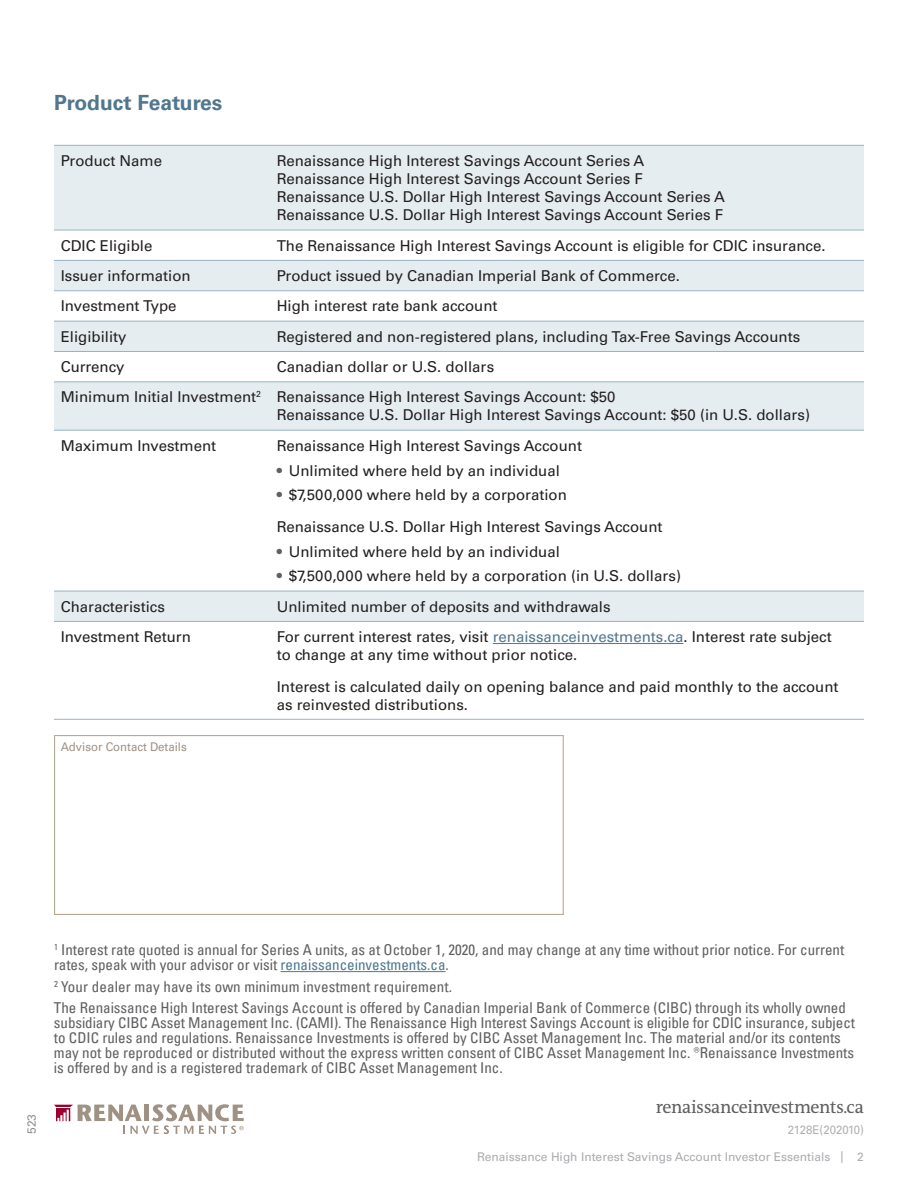
<style>
.page{position:relative;width:918px;height:1188px;background:#fff}
.page>*{position:absolute;margin:0;border:0;box-sizing:border-box;transform-origin:0 0}
.Subheader_H2{font:700 21px "Univers LT Pro 65";color:#50778e}
.URL{font:18px "The Antiqua Sun OT";letter-spacing:-.02em;color:#5f5f62}
.Body_P{font:15px/18px "Univers LT Pro 55 Roman";color:#231f20}
.Disclaimer_P{font:condensed 15px/15px "Univers LT Pro";color:#5f5f62}
.t1{font:12px "Univers LT Pro 55 Roman";color:#abacb0}
.Advisor_Contact_Deta{font:12px "Univers LT Pro 55 Roman";color:#9f9285;scale:.95 1}
.t2{font:12px "Univers LT Pro 55 Roman";color:#5f5f62;scale:.95 1}
.t3{font:12px "Univers LT Pro 55 Roman";color:#231f20}
.s1{color:#5f5f62}
.s2{color:#50778e}
</style>
<div class="page">
<svg style="left:54px;top:1104px;width:190px;height:30px"></svg>
<svg style="left:54px;top:146px;width:810px;height:475px"></svg>
<hr style="left:54px;top:145px;width:216px;height:1px;background:#9ab2c3">
<hr style="left:270px;top:145px;width:594px;height:1px;background:#9ab2c3">
<hr style="left:54px;top:719px;width:216px;height:1px;background:#9ab2c3">
<hr style="left:270px;top:719px;width:594px;height:1px;background:#9ab2c3">
<hr style="left:54px;top:621px;width:216px;height:1px;background:#9ab2c3">
<hr style="left:270px;top:621px;width:594px;height:1px;background:#9ab2c3">
<hr style="left:54px;top:591px;width:216px;height:1px;background:#9ab2c3">
<hr style="left:270px;top:591px;width:594px;height:1px;background:#9ab2c3">
<hr style="left:54px;top:430px;width:216px;height:1px;background:#9ab2c3">
<hr style="left:270px;top:430px;width:594px;height:1px;background:#9ab2c3">
<hr style="left:54px;top:381px;width:216px;height:1px;background:#9ab2c3">
<hr style="left:270px;top:381px;width:594px;height:1px;background:#9ab2c3">
<hr style="left:54px;top:351px;width:216px;height:1px;background:#9ab2c3">
<hr style="left:270px;top:351px;width:594px;height:1px;background:#9ab2c3">
<hr style="left:54px;top:321px;width:216px;height:1px;background:#9ab2c3">
<hr style="left:270px;top:321px;width:594px;height:1px;background:#9ab2c3">
<hr style="left:54px;top:290px;width:216px;height:1px;background:#9ab2c3">
<hr style="left:270px;top:290px;width:594px;height:1px;background:#9ab2c3">
<hr style="left:54px;top:260px;width:216px;height:1px;background:#9ab2c3">
<hr style="left:270px;top:260px;width:594px;height:1px;background:#9ab2c3">
<hr style="left:270px;top:230px;width:594px;height:1px;background:#9ab2c3">
<hr style="left:54px;top:230px;width:216px;height:1px;background:#9ab2c3">
<hr style="left:493px;top:643px;width:190px;height:1px;background:#50778e">
<div style="left:54px;top:735px;width:510px;height:180px;border:1px solid #b8ab95"></div>
<hr style="left:281px;top:971px;width:165px;height:1px;background:#50778e">
<h2 class="Subheader_H2" style="left:54px;top:88px;width:170px">Product Features</h2>
<p class="Body_P" style="left:61px;top:151px;width:103px">Product Name</p>
<p class="Body_P" style="left:277px;top:151px;width:450px">Renaissance High Interest Savings Account Series A Renaissance High Interest Savings Account Series F Renaissance U.S. Dollar High Interest Savings Account Series A Renaissance U.S. Dollar High Interest Savings Account Series F</p>
<p class="Body_P" style="left:61px;top:236px;width:93px">CDIC Eligible</p>
<p class="Body_P" style="left:277px;top:236px;width:550px">The Renaissance High Interest Savings Account is eligible for CDIC insurance.</p>
<p class="Body_P" style="left:61px;top:266px;width:132px">Issuer information</p>
<p class="Body_P" style="left:277px;top:266px;width:405px">Product issued by Canadian Imperial Bank of Commerce.</p>
<p class="Body_P" style="left:61px;top:296px;width:117px">Investment Type</p>
<p class="Body_P" style="left:277px;top:296px;width:222px">High interest rate bank account</p>
<p class="Body_P" style="left:61px;top:327px;width:67px">Eligibility</p>
<p class="Body_P" style="left:277px;top:327px;width:525px">Registered and non-registered plans, including Tax-Free Savings Accounts</p>
<p class="Body_P" style="left:61px;top:357px;width:65px">Currency</p>
<p class="Body_P" style="left:277px;top:357px;width:219px">Canadian dollar or U.S. dollars</p>
<p class="Body_P" style="left:61px;top:387px;width:202px">Minimum Initial Investment<sup>2</sup></p>
<p class="Body_P" style="left:277px;top:387px;width:535px">Renaissance High Interest Savings Account: $50<br>Renaissance U.S. Dollar High Interest Savings Account: $50 (in U.S. dollars)</p>
<p class="Body_P" style="left:61px;top:436px;width:157px">Maximum Investment</p>
<p class="Body_P" style="left:277px;top:436px;width:307px">Renaissance High Interest Savings Account</p>
<p class="Body_P" style="left:277px;top:461px;width:285px"><span class="s1">•</span> Unlimited where held by an individual</p>
<p class="Body_P" style="left:277px;top:485px;width:292px"><span class="s1">•</span> $7,500,000 where held by a corporation</p>
<p class="Body_P" style="left:277px;top:517px;width:387px">Renaissance U.S. Dollar High Interest Savings Account</p>
<p class="Body_P" style="left:277px;top:542px;width:285px"><span class="s1">•</span> Unlimited where held by an individual</p>
<p class="Body_P" style="left:277px;top:566px;width:406px"><span class="s1">•</span> $7,500,000 where held by a corporation (in U.S. dollars)</p>
<p class="Body_P" style="left:61px;top:597px;width:106px">Characteristics</p>
<p class="Body_P" style="left:277px;top:597px;width:335px">Unlimited number of deposits and withdrawals</p>
<p class="Body_P" style="left:61px;top:627px;width:132px">Investment Return</p>
<p class="Body_P" style="left:277px;top:627px;width:556px">For current interest rates, visit <span class="s2">renaissanceinvestments.ca</span>. Interest rate subject to change at any time without prior notice.</p>
<p class="Body_P" style="left:277px;top:677px;width:563px">Interest is calculated daily on opening balance and paid monthly to the account as reinvested distributions.</p>
<p class="Advisor_Contact_Deta" style="left:61px;top:739px;width:134px">Advisor Contact Details</p>
<p class="t3" style="left:23px;top:1134px;width:22px;rotate:-90deg">523</p>
<p class="Disclaimer_P" style="left:54px;top:942px;width:792px"><sup>1</sup> Interest rate quoted is annual for Series A units, as at October 1, 2020, and may change at any time without prior notice. For current rates, speak with your advisor or visit <span class="s2">renaissanceinvestments.ca</span>.</p>
<p class="Disclaimer_P" style="left:54px;top:979px;width:400px"><sup>2</sup> Your dealer may have its own minimum investment requirement.</p>
<p class="Disclaimer_P" style="left:54px;top:1000px;width:802px">The Renaissance High Interest Savings Account is offered by Canadian Imperial Bank of Commerce (CIBC) through its wholly owned subsidiary CIBC Asset Management Inc. (CAMI). The Renaissance High Interest Savings Account is eligible for CDIC insurance, subject to CDIC rules and regulations. Renaissance Investments is offered by CIBC Asset Management Inc. The material and/or its contents may not be reproduced or distributed without the express written consent of CIBC Asset Management Inc. ®Renaissance Investments is offered by and is a registered trademark of CIBC Asset Management Inc.</p>
<p class="URL" style="left:656px;top:1097px;width:210px">renaissanceinvestments.ca</p>
<p class="t2" style="left:787px;top:1121px;width:82px">2128E(202010)</p>
<p class="t1" style="left:477px;top:1148px;width:388px">Renaissance High Interest Savings Account Investor Essentials | 2</p>
</div>
